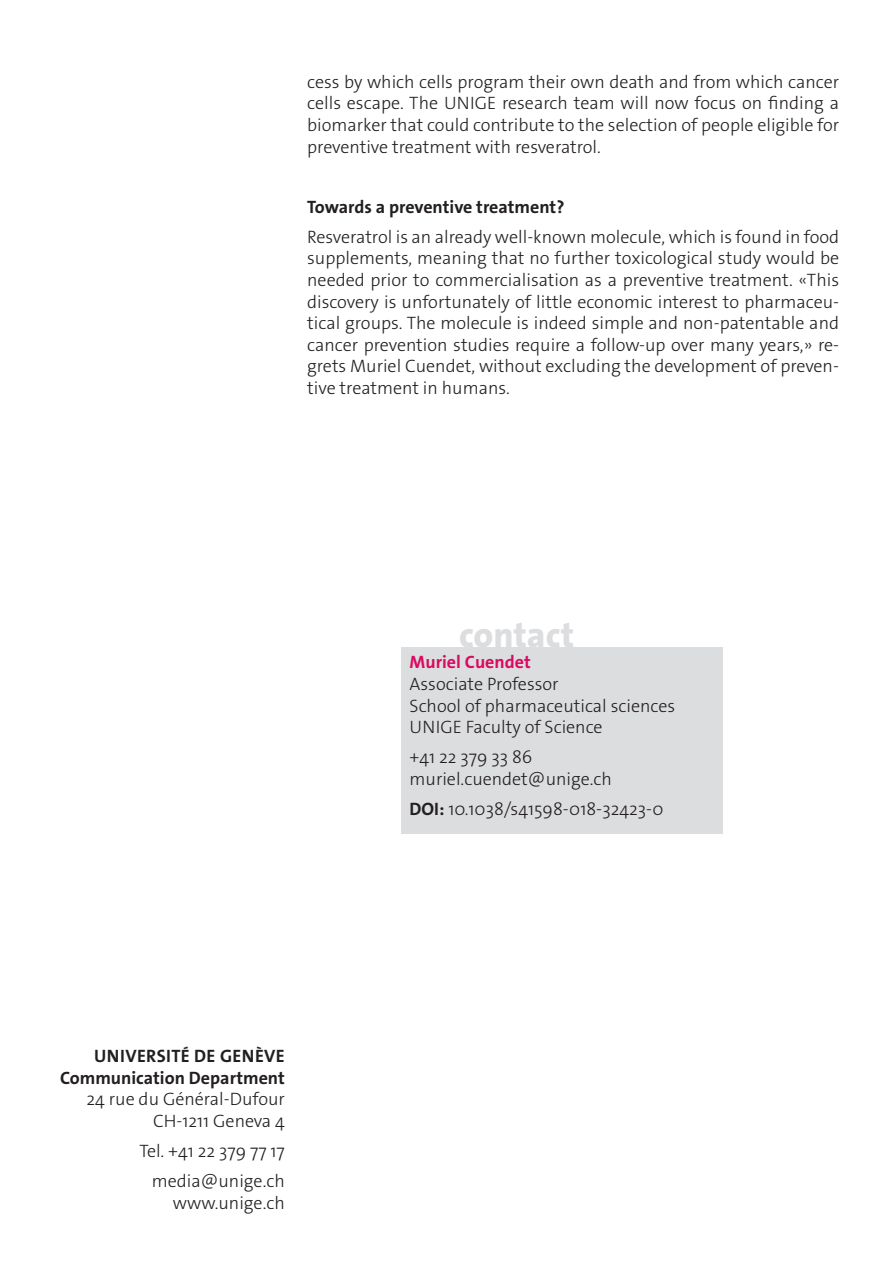
<style>
.page{position:relative;width:893px;height:1263px;background:#fff}
.page>*{position:absolute;margin:0;border:0;box-sizing:border-box;transform-origin:0 0}
._4__texte_courant{font:800 35.7px "The Sans Os F";color:#dcdddf}
._4__texte_courant-2{font:300 18px/21.6px "The Sans Os F";color:#231f20;text-align:justify}
.texte_courant{font:300 18px/21.6px "The Sans Os F";color:#231f20;text-align:right}
._4__texte_courant-3{font:700 18px "The Sans Os F";letter-spacing:-.005em;color:#231f20}
.texte_courant-2{font:700 18px "The Sans Os F";letter-spacing:.02em;color:#231f20}
.s1{font-weight:700}
.s2{font-weight:700;color:#db0a62}
</style>
<div class="page">
<div style="left:401px;top:646px;width:322px;height:187px;background:#dcdddf"></div>
<p class="_4__texte_courant-2" style="left:307px;top:71px;width:533px">cess by which cells program their own death and from which cancer cells escape. The UNIGE research team will now focus on finding a biomarker that could contribute to the selection of people eligible for preventive treatment with resveratrol.</p>
<p class="_4__texte_courant-3" style="left:307px;top:195px;width:259px">Towards a preventive treatment?</p>
<p class="_4__texte_courant-2" style="left:307px;top:226px;width:533px">Resveratrol is an already well-known molecule, which is found in food supplements, meaning that no further toxicological study would be needed prior to commercialisation as a preventive treatment. «This discovery is unfortunately of little economic interest to pharmaceu&shy;tical groups. The molecule is indeed simple and non-patentable and cancer prevention studies require a follow-up over many years,» re&shy;grets Muriel Cuendet, without excluding the development of preven&shy;tive treatment in humans.</p>
<p class="texte_courant-2" style="left:94px;top:1044px;width:192px">UNIVERSITÉ DE GENÈVE</p>
<p class="texte_courant" style="left:60px;top:1067px;width:226px"><span class="s1">Communication Department<br></span>24 rue du Général-Dufour<br>CH-1211 Geneva 4</p>
<p class="texte_courant" style="left:139px;top:1140px;width:147px">Tel. +41 22 379 77 17</p>
<p class="texte_courant" style="left:152px;top:1170px;width:135px">media@unige.ch www.unige.ch</p>
<p class="_4__texte_courant" style="left:459px;top:612px;width:116px">contact</p>
<p class="_4__texte_courant-2" style="left:410px;top:652px;width:267px;text-align:left"><span class="s2">Muriel Cuendet<br></span>Associate Professor<br>School of pharmaceutical sciences<br>UNIGE Faculty of Science</p>
<p class="_4__texte_courant-2" style="left:410px;top:746px;width:204px">+41 22 379 33 86 muriel.cuendet@unige.ch</p>
<p class="_4__texte_courant-2" style="left:410px;top:798px;width:255px"><span class="s1">DOI:</span> 10.1038/s41598-018-32423-0</p>
</div>
